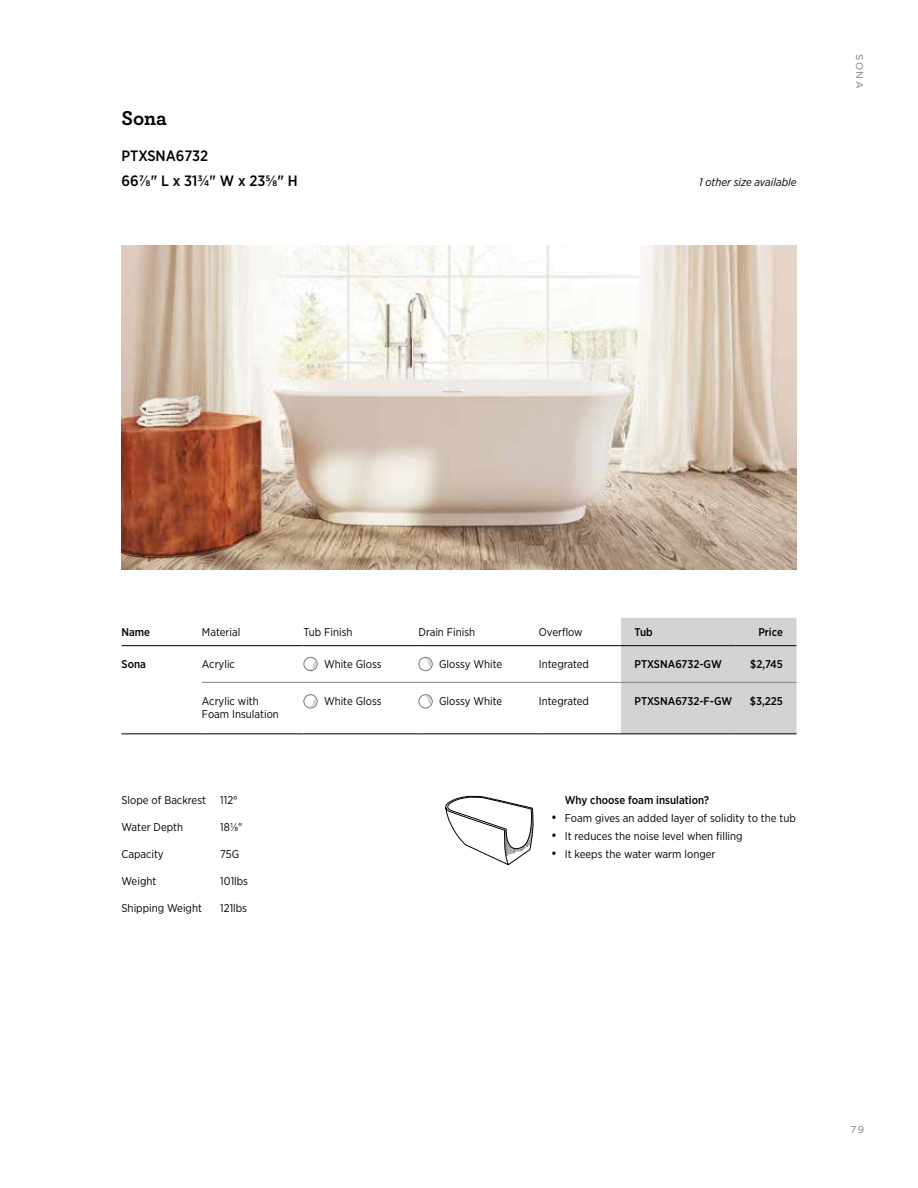
<style>
.page{position:relative;width:918px;height:1188px;background:#fff}
.page>*{position:absolute;margin:0;border:0;box-sizing:border-box;transform-origin:0 0}
.t1{font:700 21px "Archer";color:#000}
.t2{font:500 15px/24.9px "Gotham Narrow";color:#000}
.t3{font:11.25px/13.5px "Gotham Narrow";color:#000}
.t4{font:500 11.25px "Gotham Narrow";color:#000}
.t5{font:italic 11.25px "Gotham Narrow";color:#000}
.t6{font:9.75px "Gotham";letter-spacing:.15em;color:#797777}
.s1{font-size:13.5px}
</style>
<div class="page">
<svg style="left:445px;top:795px;width:89px;height:70px"></svg>
<div style="left:621px;top:618px;width:175px;height:116px;background:#d1d3d4"></div>
<hr style="left:122px;top:645px;width:80px;height:1px;background:#000">
<hr style="left:202px;top:645px;width:101px;height:1px;background:#000">
<svg style="left:303px;top:645px;width:21px;height:1px"></svg>
<hr style="left:324px;top:645px;width:94px;height:1px;background:#000">
<svg style="left:418px;top:645px;width:21px;height:1px"></svg>
<hr style="left:439px;top:645px;width:100px;height:1px;background:#000">
<hr style="left:621px;top:645px;width:114px;height:1px;background:#000">
<hr style="left:735px;top:645px;width:62px;height:1px;background:#000">
<hr style="left:122px;top:734px;width:80px;height:1px;background:#000">
<hr style="left:202px;top:734px;width:101px;height:1px;background:#000">
<svg style="left:303px;top:734px;width:21px;height:1px"></svg>
<hr style="left:324px;top:734px;width:94px;height:1px;background:#000">
<svg style="left:418px;top:734px;width:21px;height:1px"></svg>
<hr style="left:439px;top:734px;width:100px;height:1px;background:#000">
<hr style="left:621px;top:734px;width:114px;height:1px;background:#000">
<hr style="left:735px;top:734px;width:62px;height:1px;background:#000">
<hr style="left:539px;top:645px;width:82px;height:1px;background:#000">
<hr style="left:539px;top:734px;width:82px;height:1px;background:#000">
<hr style="left:202px;top:682px;width:101px;height:1px;background:#808285">
<svg style="left:303px;top:682px;width:21px;height:1px"></svg>
<hr style="left:324px;top:682px;width:94px;height:1px;background:#808285">
<svg style="left:418px;top:682px;width:21px;height:1px"></svg>
<hr style="left:439px;top:682px;width:100px;height:1px;background:#808285">
<hr style="left:539px;top:682px;width:82px;height:1px;background:#808285">
<hr style="left:621px;top:682px;width:114px;height:1px;background:#808285">
<hr style="left:735px;top:682px;width:62px;height:1px;background:#808285">
<div style="left:303px;top:657px;width:15px;height:14px;border:1px solid #797777;border-radius:50%"></div>
<svg style="left:308px;top:661px;width:8px;height:9px"></svg>
<div style="left:418px;top:657px;width:15px;height:14px;border:1px solid #797777;border-radius:50%"></div>
<svg style="left:424px;top:658px;width:7px;height:9px"></svg>
<div style="left:303px;top:694px;width:15px;height:14px;border:1px solid #797777;border-radius:50%"></div>
<svg style="left:308px;top:698px;width:8px;height:9px"></svg>
<div style="left:418px;top:694px;width:15px;height:14px;border:1px solid #797777;border-radius:50%"></div>
<svg style="left:425px;top:696px;width:6px;height:9px"></svg>
<img style="left:122px;top:245px;width:674px;height:324px">
<h1 class="t1" style="left:122px;top:101px;width:47px">Sona</h1>
<h2 class="t2" style="left:122px;top:143px;width:178px">PTXSNA6732<br>667/8" L x 313/4" W x 235/8" H</h2>
<p class="t5" style="left:699px;top:175px;width:99px">1 other size available</p>
<p class="t6" style="left:866px;top:54px;width:36px;rotate:90deg">SONA</p>
<p class="t4" style="left:122px;top:625px;width:30px">Name</p>
<p class="t3" style="left:202px;top:625px;width:40px">Material</p>
<p class="t3" style="left:303px;top:625px;width:51px">Tub Finish</p>
<p class="t3" style="left:418px;top:625px;width:58px">Drain Finish</p>
<p class="t3" style="left:539px;top:625px;width:45px">Overflow</p>
<p class="t4" style="left:635px;top:625px;width:20px">Tub</p>
<p class="t4" style="left:758px;top:625px;width:26px">Price</p>
<p class="t4" style="left:122px;top:657px;width:26px">Sona</p>
<p class="t3" style="left:202px;top:657px;width:35px">Acrylic</p>
<p class="t3" style="left:324px;top:657px;width:59px">White Gloss</p>
<p class="t3" style="left:439px;top:657px;width:65px">Glossy White</p>
<p class="t3" style="left:539px;top:657px;width:52px">Integrated</p>
<p class="t4" style="left:634px;top:657px;width:89px">PTXSNA6732-GW</p>
<p class="t4" style="left:750px;top:657px;width:34px">$2,745</p>
<p class="t3" style="left:202px;top:694px;width:78px">Acrylic with<br>Foam Insulation</p>
<p class="t3" style="left:324px;top:694px;width:59px">White Gloss</p>
<p class="t3" style="left:439px;top:694px;width:65px">Glossy White</p>
<p class="t3" style="left:539px;top:694px;width:52px">Integrated</p>
<p class="t4" style="left:634px;top:694px;width:99px">PTXSNA6732-F-GW</p>
<p class="t4" style="left:750px;top:694px;width:35px">$3,225</p>
<p class="t3" style="left:121px;top:793px;width:86px">Slope of Backrest</p>
<p class="t3" style="left:220px;top:793px;width:19px">112°</p>
<p class="t3" style="left:121px;top:820px;width:63px">Water Depth</p>
<p class="t3" style="left:220px;top:820px;width:24px">181/8"</p>
<p class="t3" style="left:121px;top:847px;width:44px">Capacity</p>
<p class="t3" style="left:220px;top:847px;width:20px">75G</p>
<p class="t3" style="left:121px;top:874px;width:36px">Weight</p>
<p class="t3" style="left:220px;top:874px;width:29px">101lbs</p>
<p class="t3" style="left:121px;top:901px;width:82px">Shipping Weight</p>
<p class="t3" style="left:220px;top:901px;width:28px">121lbs</p>
<p class="t4" style="left:565px;top:793px;width:146px">Why choose foam insulation?</p>
<p class="t3" style="left:551px;top:812px;width:246px"><span class="s1">•</span> Foam gives an added layer of solidity to the tub</p>
<p class="t3" style="left:551px;top:830px;width:193px"><span class="s1">•</span> It reduces the noise level when filling</p>
<p class="t3" style="left:551px;top:848px;width:166px"><span class="s1">•</span> It keeps the water warm longer</p>
<p class="t6" style="left:851px;top:1124px;width:15px">79</p>
</div>
